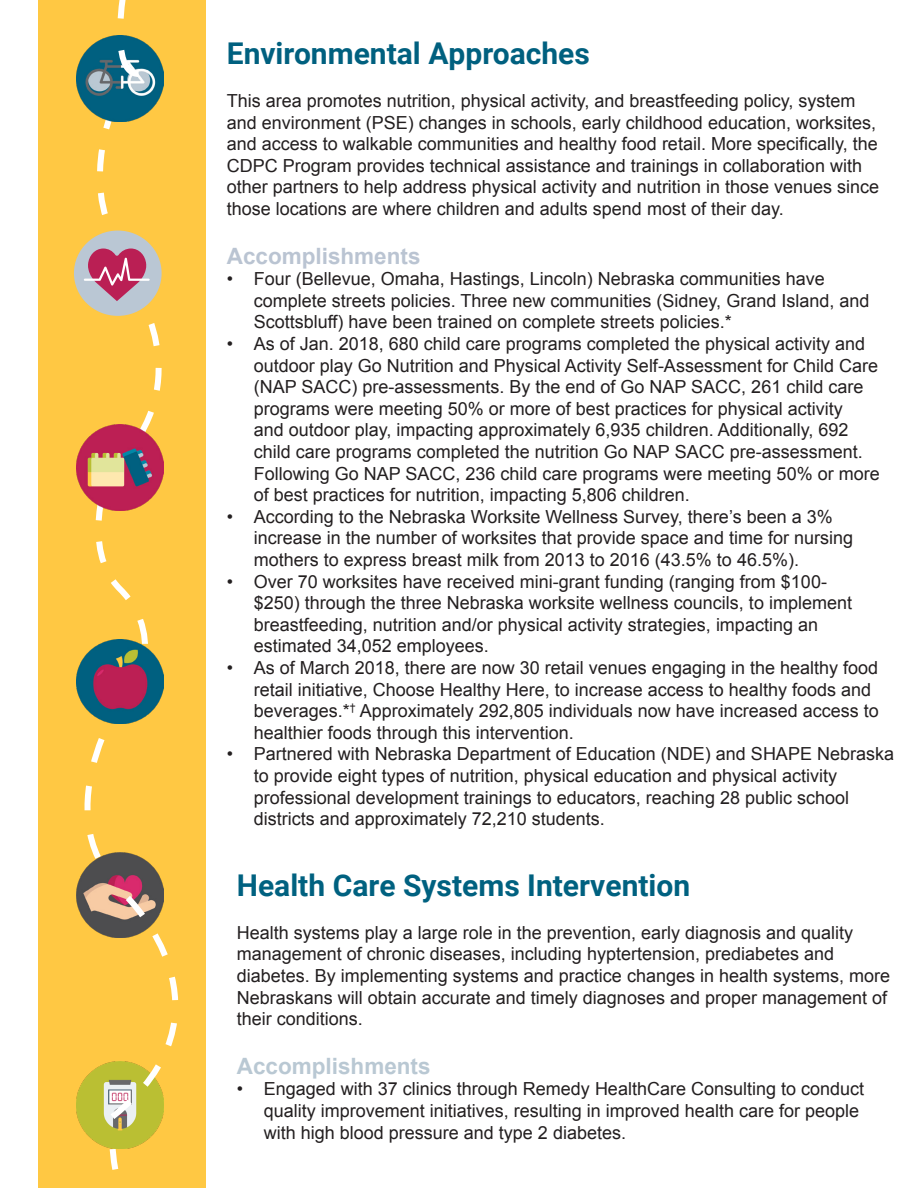
<style>
.page{position:relative;width:918px;height:1188px;background:#fff}
.page>*{position:absolute;margin:0;border:0;box-sizing:border-box;transform-origin:0 0}
.t1{font:700 30px "Roboto";color:#006180}
.t2{font:700 30px "Roboto";color:#00607f}
.t3{font:700 22.5px "Arial";color:#bac4d2}
.t4{font:700 22.5px "Arial";color:#b9c8d3}
.t5{font:18px/21.6px "Arial";color:#231f20}
</style>
<div class="page">
<div style="left:38px;top:0;width:167px;height:1188px;background:#ffc843"></div>
<svg style="left:109px;top:1149px;width:10px;height:21px"></svg>
<img style="left:80px;top:1125px;width:80px;height:24px">
<img style="left:76px;top:36px;width:88px;height:66px">
<svg style="left:74px;top:102px;width:132px;height:1023px"></svg>
<svg style="left:108px;top:0;width:37px;height:80px"></svg>
<p class="t2" style="left:227px;top:32px;width:365px">Environmental Approaches</p>
<p class="t5" style="left:227px;top:90px;width:654px">This area promotes nutrition, physical activity, and breastfeeding policy, system and environment (PSE) changes in schools, early childhood education, worksites, and access to walkable communities and healthy food retail. More specifically, the CDPC Program provides technical assistance and trainings in collaboration with other partners to help address physical activity and nutrition in those venues since those locations are where children and adults spend most of their day.</p>
<p class="t3" style="left:227px;top:241px;width:195px">Accomplishments</p>
<p class="t5" style="left:254px;top:268px;width:617px;text-indent:-27px">• Four (Bellevue, Omaha, Hastings, Lincoln) Nebraska communities have complete streets policies. Three new communities (Sidney, Grand Island, and<br>Scottsbluff) have been trained on complete streets policies.*</p>
<p class="t5" style="left:254px;top:333px;width:627px;text-indent:-27px">• As of Jan. 2018, 680 child care programs completed the physical activity and outdoor play Go Nutrition and Physical Activity Self-Assessment for Child Care (NAP SACC) pre-assessments. By the end of Go NAP SACC, 261 child care programs were meeting 50% or more of best practices for physical activity<br>and outdoor play, impacting approximately 6,935 children. Additionally, 692 child care programs completed the nutrition Go NAP SACC pre-assessment.<br>Following Go NAP SACC, 236 child care programs were meeting 50% or more of best practices for nutrition, impacting 5,806 children.</p>
<p class="t5" style="left:254px;top:506px;width:601px;text-indent:-27px">• According to the Nebraska Worksite Wellness Survey, there’s been a 3% increase in the number of worksites that provide space and time for nursing mothers to express breast milk from 2013 to 2016 (43.5% to 46.5%).</p>
<p class="t5" style="left:254px;top:571px;width:600px;text-indent:-27px">• Over 70 worksites have received mini-grant funding (ranging from $100- $250) through the three Nebraska worksite wellness councils, to implement breastfeeding, nutrition and/or physical activity strategies, impacting an estimated 34,052 employees.</p>
<p class="t5" style="left:254px;top:657px;width:627px;text-indent:-27px">• As of March 2018, there are now 30 retail venues engaging in the healthy food retail initiative, Choose Healthy Here, to increase access to healthy foods and beverages.*<sup>†</sup> Approximately 292,805 individuals now have increased access to healthier foods through this intervention.</p>
<p class="t5" style="left:254px;top:744px;width:642px;text-indent:-27px">• Partnered with Nebraska Department of Education (NDE) and SHAPE Nebraska to provide eight types of nutrition, physical education and physical activity professional development trainings to educators, reaching 28 public school districts and approximately 72,210 students.</p>
<p class="t1" style="left:237px;top:864px;width:455px">Health Care Systems Intervention</p>
<p class="t5" style="left:237px;top:922px;width:655px">Health systems play a large role in the prevention, early diagnosis and quality management of chronic diseases, including hyptertension, prediabetes and diabetes. By implementing systems and practice changes in health systems, more Nebraskans will obtain accurate and timely diagnoses and proper management of their conditions.</p>
<p class="t4" style="left:237px;top:1051px;width:195px">Accomplishments</p>
<p class="t5" style="left:264px;top:1078px;width:602px;text-indent:-27px">• Engaged with 37 clinics through Remedy HealthCare Consulting to conduct quality improvement initiatives, resulting in improved health care for people with high blood pressure and type 2 diabetes.</p>
</div>
